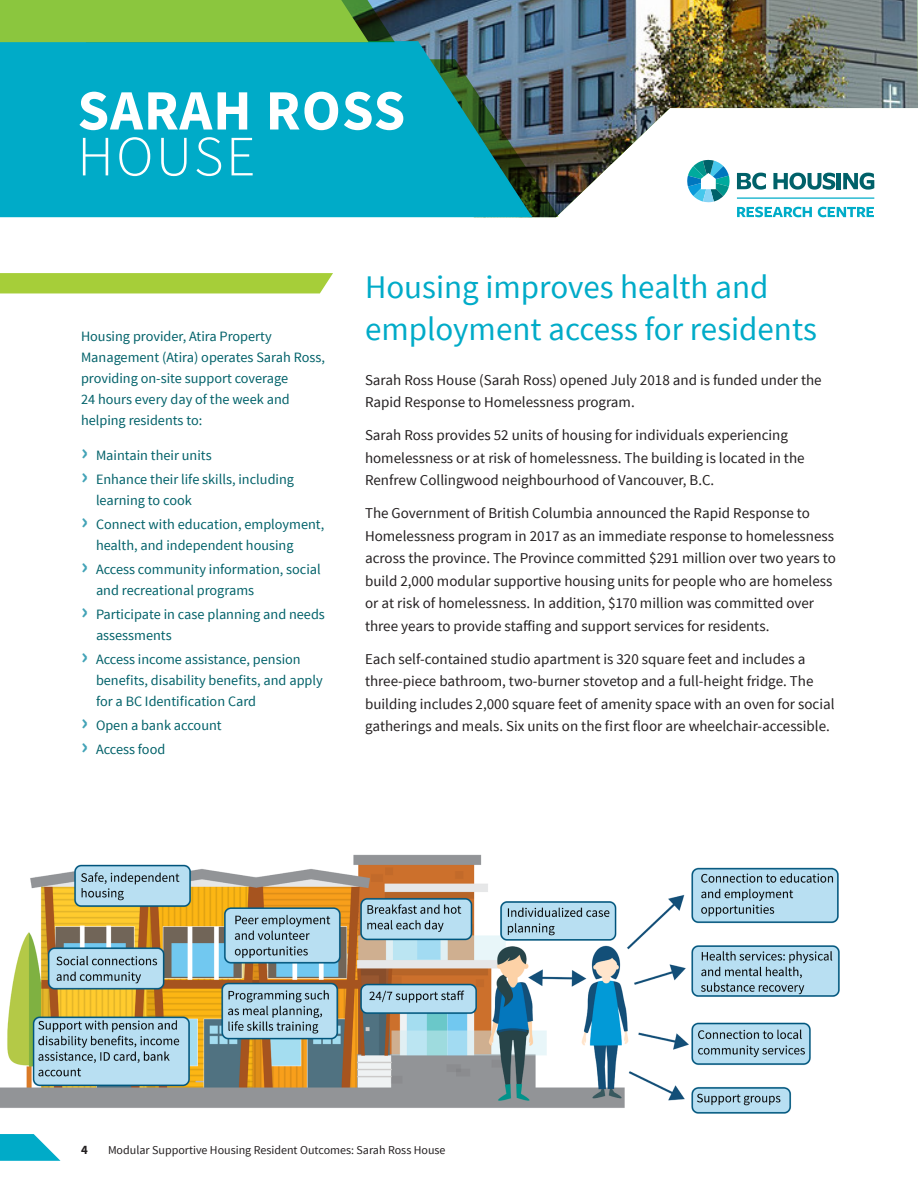
<style>
.page{position:relative;width:918px;height:1188px;background:#fff}
.page>*{position:absolute;margin:0;border:0;box-sizing:border-box;transform-origin:0 0}
.t1{font:700 57px "Source Sans Pro";letter-spacing:.02em;color:#fff}
.t2{font:300 57px "Source Sans Pro";letter-spacing:.05em;color:#fff}
.H1__actually_H2{font:33px/42px "Source Sans Pro";color:#00abc8}
.CS_Body{font:15px/22.5px "Source Sans Pro";color:#231f20}
.OPEN_SIDEBAR_left_p{font:14.25px/21px "Source Sans Pro";color:#006169}
.t3{font:700 12.75px "Source Sans Pro";color:#231f20}
.t4{font:12px "Source Sans Pro";color:#231f20}
.s1{font-weight:700;font-size:24px;color:#42a3b7}
</style>
<div class="page">
<svg style="left:0;top:273px;width:333px;height:20px;background:#a8cf3d"></svg>
<img style="left:395px;top:0;width:523px;height:217px">
<img style="left:532px;top:59px;width:26px;height:158px">
<svg style="left:0;top:41px;width:532px;height:176px;background:#07a2bc"></svg>
<hr style="left:737px;top:197px;width:137px;height:2px;background:#00acc8">
<svg style="left:737px;top:173px;width:29px;height:17px"></svg>
<svg style="left:773px;top:173px;width:62px;height:17px"></svg>
<hr style="left:837px;top:173px;width:4px;height:16px;background:#006169">
<svg style="left:843px;top:173px;width:31px;height:17px"></svg>
<svg style="left:687px;top:160px;width:43px;height:42px"></svg>
<svg style="left:737px;top:207px;width:75px;height:10px"></svg>
<svg style="left:818px;top:207px;width:56px;height:10px"></svg>
<svg style="left:0;top:0;width:395px;height:42px;background:#81b93c"></svg>
<img style="left:0;top:854px;width:840px;height:260px">
<svg style="left:0;top:1134px;width:60px;height:27px"></svg>
<p class="t1" style="left:78px;top:74px;width:329px">SARAH ROSS</p>
<p class="t2" style="left:78px;top:122px;width:179px">HOUSE</p>
<p class="OPEN_SIDEBAR_left_p" style="left:81px;top:326px;width:246px">Housing provider, Atira Property Management (Atira) operates Sarah Ross, providing on-site support coverage<br>24 hours every day of the week and helping residents to:</p>
<p class="OPEN_SIDEBAR_left_p" style="left:81px;top:445px;width:132px"><span class="s1">›</span> Maintain their units</p>
<p class="OPEN_SIDEBAR_left_p" style="left:96px;top:469px;width:200px;text-indent:-15px"><span class="s1">›</span> Enhance their life skills, including learning to cook</p>
<p class="OPEN_SIDEBAR_left_p" style="left:96px;top:514px;width:230px;text-indent:-15px"><span class="s1">›</span> Connect with education, employment, health, and independent housing</p>
<p class="OPEN_SIDEBAR_left_p" style="left:96px;top:559px;width:226px;text-indent:-15px"><span class="s1">›</span> Access community information, social and recreational programs</p>
<p class="OPEN_SIDEBAR_left_p" style="left:96px;top:604px;width:230px;text-indent:-15px"><span class="s1">›</span> Participate in case planning and needs assessments</p>
<p class="OPEN_SIDEBAR_left_p" style="left:96px;top:649px;width:228px;text-indent:-15px"><span class="s1">›</span> Access income assistance, pension benefits, disability benefits, and apply for a BC Identification Card</p>
<p class="OPEN_SIDEBAR_left_p" style="left:81px;top:715px;width:142px"><span class="s1">›</span> Open a bank account</p>
<p class="OPEN_SIDEBAR_left_p" style="left:81px;top:739px;width:86px"><span class="s1">›</span> Access food</p>
<p class="H1__actually_H2" style="left:365px;top:267px;width:453px">Housing improves health and employment access for residents</p>
<p class="CS_Body" style="left:365px;top:369px;width:458px">Sarah Ross House (Sarah Ross) opened July 2018 and is funded under the<br>Rapid Response to Homelessness program.</p>
<p class="CS_Body" style="left:365px;top:425px;width:441px">Sarah Ross provides 52 units of housing for individuals experiencing homelessness or at risk of homelessness. The building is located in the<br>Renfrew Collingwood neighbourhood of Vancouver, B.C.</p>
<p class="CS_Body" style="left:365px;top:503px;width:472px">The Government of British Columbia announced the Rapid Response to Homelessness program in 2017 as an immediate response to homelessness across the province. The Province committed $291 million over two years to build 2,000 modular supportive housing units for people who are homeless or at risk of homelessness. In addition, $170 million was committed over three years to provide staffing and support services for residents.</p>
<p class="CS_Body" style="left:365px;top:648px;width:471px">Each self-contained studio apartment is 320 square feet and includes a three-piece bathroom, two-burner stovetop and a full-height fridge. The building includes 2,000 square feet of amenity space with an oven for social gatherings and meals. Six units on the first floor are wheelchair-accessible.</p>
<p class="t3" style="left:81px;top:1142px;width:8px">4</p>
<p class="t4" style="left:108px;top:1143px;width:339px">Modular Supportive Housing Resident Outcomes: Sarah Ross House</p>
</div>
